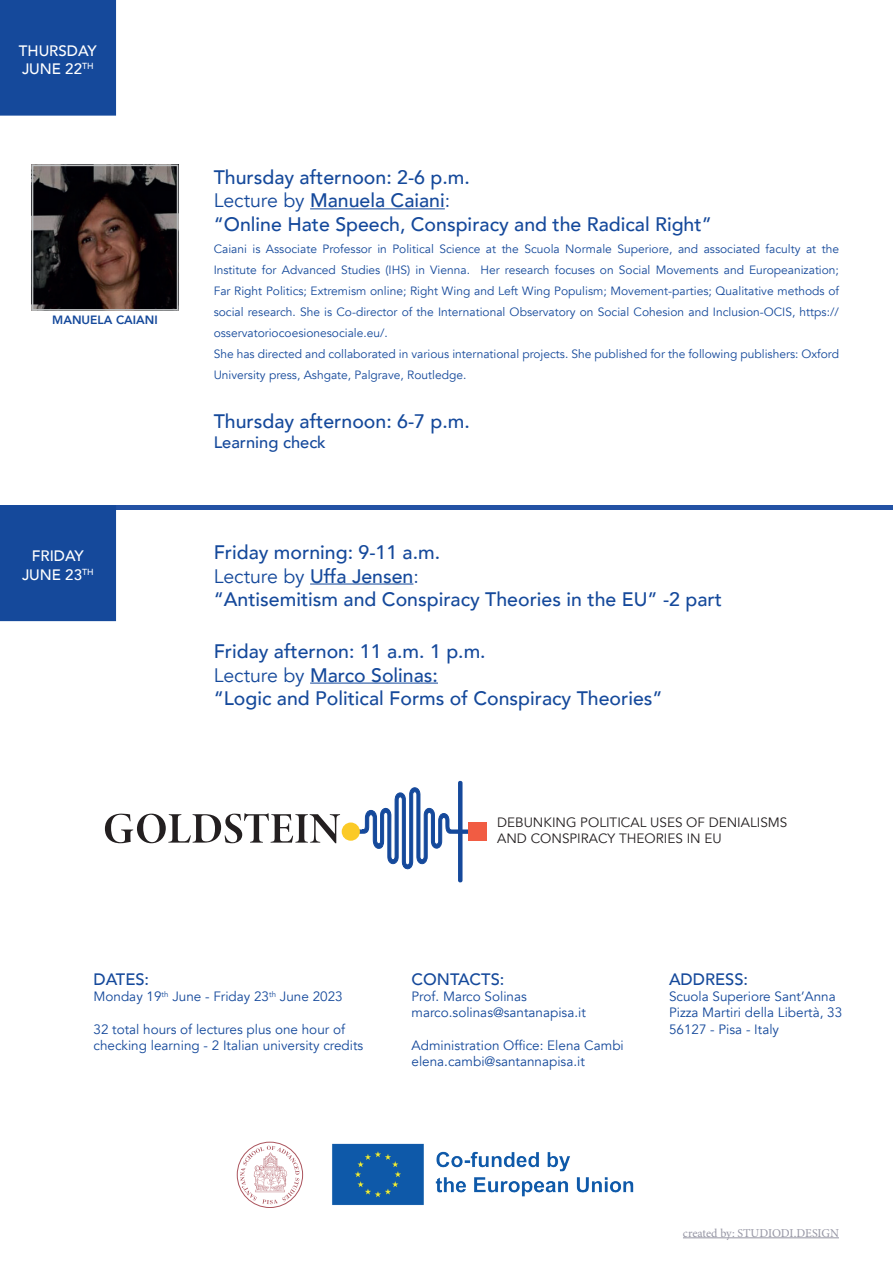
<style>
.page{position:relative;width:893px;height:1263px;background:#fff}
.page>*{position:absolute;margin:0;border:0;box-sizing:border-box;transform-origin:0 0}
.t1{font:500 19.5px/23.4px "Avenir";color:#15499b}
.t2{font:500 16.5px "Avenir";color:#15499b}
.t3{font:500 15.15px/18.1px "Avenir";color:#fff}
.t4{font:13.5px/16.2px "Avenir";color:#15499b}
.t5{font:13.5px/16.2px "Avenir";color:#231f20}
.t6{font:12px/21px "Avenir";color:#15499b}
.t7{font:12px "Minion Pro";letter-spacing:-.01em;color:#9696a4}
.t8{font:800 12px "Avenir";color:#15499b}
.s1{font-weight:400}
</style>
<div class="page">
<div style="left:0;top:0;width:116px;height:115px;background:#15499b"></div>
<img style="left:35px;top:167px;width:140px;height:141px">
<div style="left:32px;top:164px;width:146px;height:147px;border:2px solid #bcbfc0"></div>
<hr style="left:310px;top:208px;width:135px;height:1px;background:#15499b">
<div style="left:0;top:505px;width:893px;height:5px;background:#2352a4"></div>
<hr style="left:310px;top:583px;width:103px;height:1px;background:#15499b">
<div style="left:0;top:506px;width:116px;height:115px;background:#15499b"></div>
<div style="left:0;top:505px;width:116px;height:116px;border:1px solid #15499b"></div>
<hr style="left:310px;top:683px;width:128px;height:1px;background:#15499b">
<hr style="left:683px;top:1237px;width:156px;height:1px;background:#9696a4">
<div style="left:468px;top:822px;width:18px;height:19px;background:#f15c43"></div>
<svg style="left:105px;top:780px;width:363px;height:103px"></svg>
<img style="left:332px;top:1143px;width:302px;height:62px">
<svg style="left:237px;top:1142px;width:66px;height:65px"></svg>
<div style="left:237px;top:1142px;width:66px;height:65px;border:1px solid #ab545d;border-radius:50%"></div>
<svg style="left:240px;top:1146px;width:59px;height:58px"></svg>
<p class="t3" style="left:19px;top:41px;width:79px">THURSDAY<br>JUNE 22<sup>TH</sup></p>
<p class="t8" style="left:52px;top:311px;width:107px">MANUELA CAIANI</p>
<p class="t3" style="left:22px;top:546px;width:73px;text-align:center">FRIDAY<br>JUNE 23<sup>TH</sup></p>
<h1 class="t1" style="left:214px;top:164px;width:500px">Thursday afternoon: 2-6 p.m.<br><span class="s1">Lecture by</span> Manuela Caiani<span class="s1">:<br></span>“Online Hate Speech, Conspiracy and the Radical Right”</h1>
<p class="t6" style="left:214px;top:239px;width:627px">Caiani is Associate Professor in Political Science at the Scuola Normale Superiore, and associated faculty at the Institute for Advanced Studies (IHS) in Vienna. Her research focuses on Social Movements and Europeanization; Far Right Politics; Extremism online; Right Wing and Left Wing Populism; Movement-parties; Qualitative methods of social research. She is Co-director of the International Observatory on Social Cohesion and Inclusion-OCIS, https:// osservatoriocoesionesociale.eu/.<br>She has directed and collaborated in various international projects. She published for the following publishers: Oxford University press, Ashgate, Palgrave, Routledge.</p>
<h1 class="t1" style="left:214px;top:408px;width:258px">Thursday afternoon: 6-7 p.m.</h1>
<h2 class="t2" style="left:214px;top:427px;width:114px">Learning check</h2>
<h1 class="t1" style="left:214px;top:540px;width:510px">Friday morning: 9-11 a.m.<br><span class="s1">Lecture by</span> Uffa Jensen<span class="s1">:<br></span>“Antisemitism and Conspiracy Theories in the EU” -2 part</h1>
<h1 class="t1" style="left:214px;top:639px;width:451px">Friday afternon: 11 a.m. 1 p.m.<br><span class="s1">Lecture by</span> Marco Solinas:<br>“Logic and Political Forms of Conspiracy Theories”</h1>
<p class="t5" style="left:497px;top:814px;width:292px">DEBUNKING POLITICAL USES OF DENIALISMS<br>AND CONSPIRACY THEORIES IN EU</p>
<h2 class="t2" style="left:94px;top:965px;width:57px">DATES:</h2>
<p class="t4" style="left:94px;top:989px;width:251px">Monday 19<sup>th</sup> June - Friday 23<sup>th</sup> June 2023</p>
<p class="t4" style="left:94px;top:1021px;width:271px">32 total hours of lectures plus one hour of checking learning - 2 Italian university credits</p>
<h2 class="t2" style="left:412px;top:965px;width:94px">CONTACTS:</h2>
<p class="t4" style="left:412px;top:989px;width:176px">Prof. Marco Solinas marco.solinas@santanapisa.it</p>
<p class="t4" style="left:412px;top:1037px;width:214px">Administration Office: Elena Cambi elena.cambi@santannapisa.it</p>
<h2 class="t2" style="left:669px;top:965px;width:81px">ADDRESS:</h2>
<p class="t4" style="left:669px;top:989px;width:175px">Scuola Superiore Sant’Anna<br>Pizza Martiri della Libertà, 33<br>56127 - Pisa - Italy</p>
<p class="t7" style="left:683px;top:1225px;width:158px">created by: STUDIODI.DESIGN</p>
</div>
